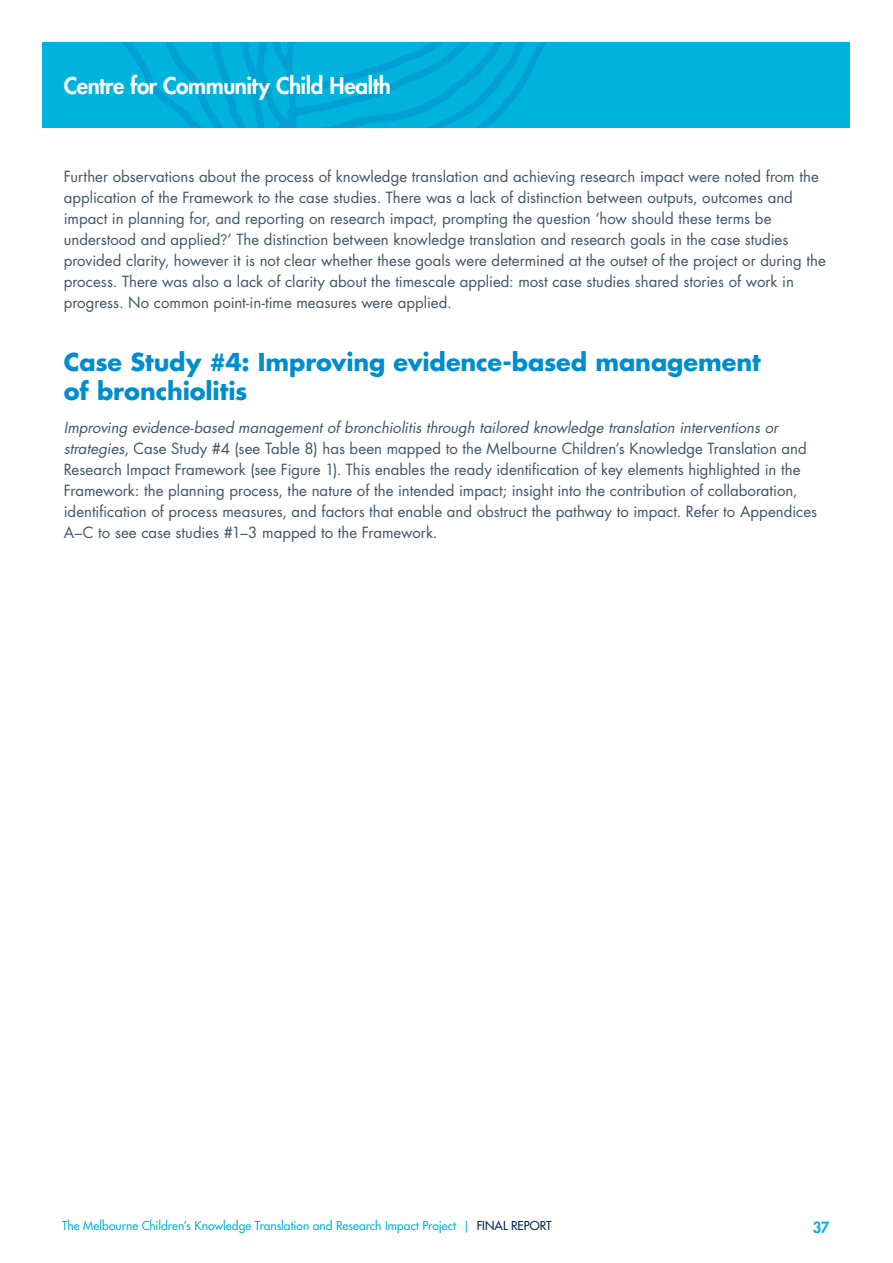
<style>
.page{position:relative;width:893px;height:1263px;background:#fff}
.page>*{position:absolute;margin:0;border:0;box-sizing:border-box;transform-origin:0 0}
.t1{font:700 24px/28.5px "Futura LT Pro";letter-spacing:-.005em;color:#008dcd}
.t2{font:800 22.5px "Futura LT Pro";letter-spacing:-.02em;color:#fff}
.t3{font:15px/21px "Futura LT Pro";color:#3e5668}
.t4{font:800 15px "Futura LT Pro";color:#00b3dc}
.t5{font:500 12px "Futura LT Pro";letter-spacing:.005em;color:#00b3dc}
.s1{font-family:"Avenir"}
.s2{font-style:italic}
.s3{color:#002958}
</style>
<div class="page">
<div style="left:43px;top:43px;width:807px;height:85px;background:#00b3dc"></div>
<h2 class="t2" style="left:64px;top:69px;width:329px">Centre for Community Child Health</h2>
<p class="t3" style="left:64px;top:166px;width:764px">Further observations about the process of knowledge translation and achieving research impact were noted from the application of the Framework to the case studies. There was a lack of distinction between outputs, outcomes and impact in planning for, and reporting on research impact, prompting the question ‘how should these terms be understood and applied<span class="s1">?</span>’ The distinction between knowledge translation and research goals in the case studies provided clarity, however it is not clear whether these goals were determined at the outset of the project or during the process. There was also a lack of clarity about the timescale applied: most case studies shared stories of work in progress. No common point-in-time measures were applied.</p>
<h1 class="t1" style="left:64px;top:347px;width:698px">Case Study #4: Improving evidence-based management of bronchiolitis</h1>
<p class="t3" style="left:64px;top:417px;width:755px"><span class="s2">Improving evidence-based management of bronchiolitis through tailored knowledge translation interventions or strategies</span>, Case Study #4 (see Table 8) has been mapped to the Melbourne Children’s Knowledge Translation and Research Impact Framework (see Figure 1). This enables the ready identification of key elements highlighted in the Framework: the planning process, the nature of the intended impact; insight into the contribution of collaboration, identification of process measures, and factors that enable and obstruct the pathway to impact. Refer to Appendices A–C to see case studies #1–3 mapped to the Framework.</p>
<p class="t5" style="left:62px;top:1217px;width:491px">The Melbourne Children’s Knowledge Translation and Research Impact Project | <span class="s3">FINAL REPORT</span></p>
<p class="t4" style="left:813px;top:1216px;width:18px">37</p>
</div>
